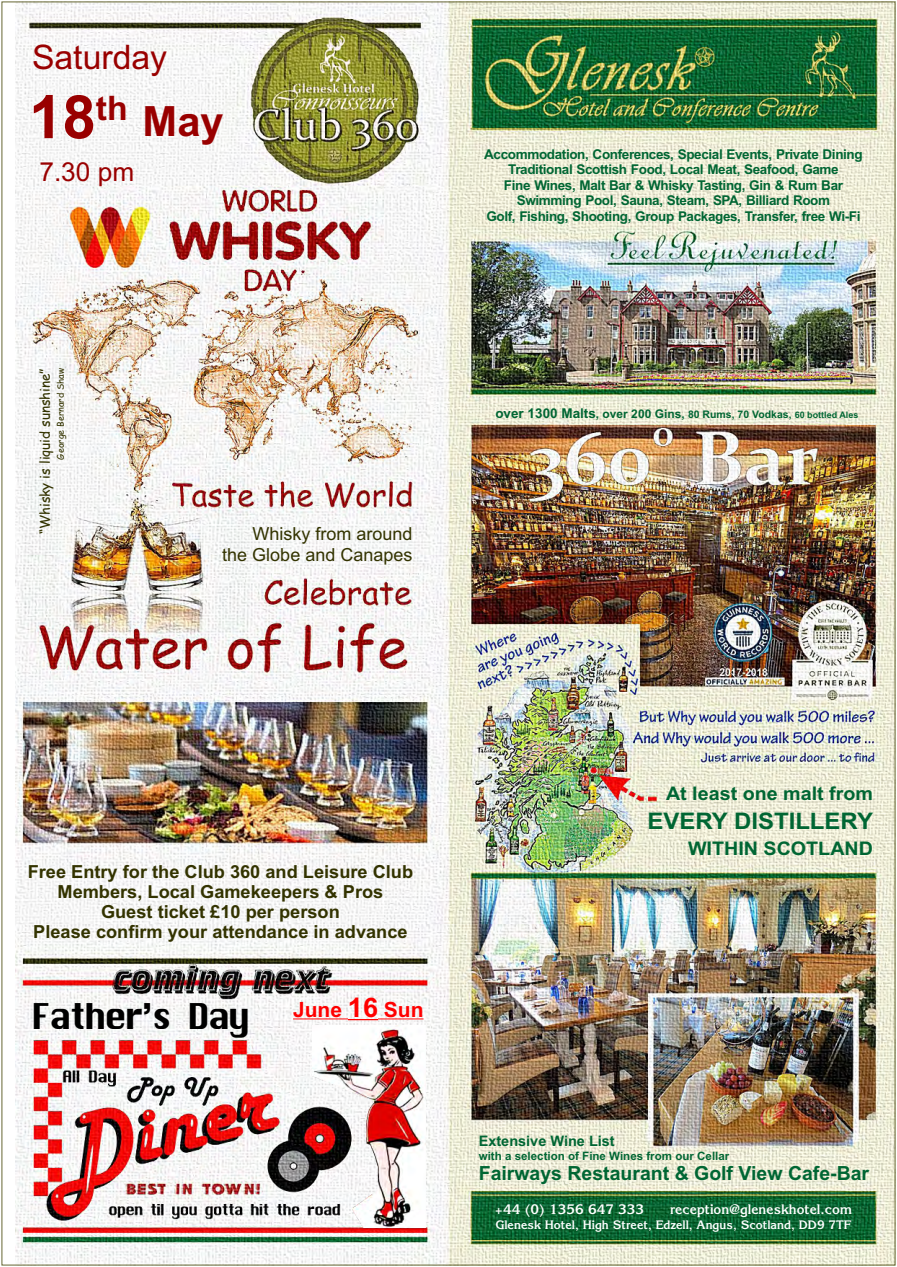
<style>
.page{position:relative;width:897px;height:1267px;background:#fff}
.page>*{position:absolute;margin:0;border:0;box-sizing:border-box;transform-origin:0 0}
.t1{font:700 41.7px "Arial";color:#900}
.t2{font:35.7px "Chicago Plain";color:#000}
.t3{font:33.75px "Arial";color:#900}
.t4{font:700 33.75px "Arial";color:#900}
.t5{font:26.25px "Arial";color:#900}
.t6{font:700 22.8px "Arial";color:#063;scale:1.05 1}
.t7{font:700 21px "Arial";color:#f00}
.t8{font:700 19.5px "Arial";color:#063}
.t9{font:700 18.75px "Arial";color:#063;scale:1.05 1}
.t10{font:700 18px/20.1px "Arial";color:#330;text-align:center}
.t11{font:18px/20.1px "Arial";color:#330;text-align:right}
.t12{font:700 14.55px "Arial";color:#063}
.t13{font:700 13.5px/15.5px "Arial";letter-spacing:-.03em;color:#063;text-align:center}
.t14{font:700 13.5px "AG Kornelia";color:#fff}
.t15{font:13.5px "Comic Sans MS";color:#330}
.t16{font:700 12px "AG Kornelia";color:#fff}
.t17{font:700 11.55px "Arial";color:#063}
.t18{font:700 10.5px "Arial";color:#063}
.t19{font:9px "Comic Sans MS";color:#330}
.s1{font-size:60px}
.s2{font-size:13.5px}
.s3{font-size:12px}
.s4{font-size:9px}
.s5{font-size:27px}
</style>
<div class="page">
<img style="left:15px;top:3px;width:878px;height:1260px">
<img style="left:312px;top:1025px;width:113px;height:202px">
<hr style="left:293px;top:1018px;width:55px;height:1px;background:#f00">
<hr style="left:378px;top:1018px;width:45px;height:1px;background:#f00">
<hr style="left:348px;top:1019px;width:30px;height:1px;background:#f00">
<h3 class="t3" style="left:32px;top:45px;width:137px">Saturday</h3>
<h3 class="t4" style="left:96px;top:95px;width:33px">th</h3>
<h1 class="t1" style="left:29px;top:106px;width:196px"><span class="s1">18</span> May</h1>
<h3 class="t5" style="left:39px;top:161px;width:96px">7.30 pm</h3>
<p class="t15" style="left:39px;top:534px;width:168px;rotate:-90deg">“Whisky is liquid sunshine”</p>
<p class="t19" style="left:56px;top:459px;width:93px;rotate:-90deg">George Bernard Shaw</p>
<h3 class="t11" style="left:222px;top:526px;width:192px">Whisky from around<br>the Globe and Canapes</h3>
<p class="t13" style="left:484px;top:148px;width:380px">Accommodation, Conferences, Special Events, Private Dining Traditional Scottish Food, Local Meat, Seafood, Game<br>Fine Wines, Malt Bar &amp; Whisky Tasting, Gin &amp; Rum Bar Swimming Pool, Sauna, Steam, SPA, Billiard Room<br>Golf, Fishing, Shooting, Group Packages, Transfer, free Wi-Fi</p>
<p class="t18" style="left:495px;top:410px;width:364px"><span class="s2">over 1300 Malts</span><span class="s3">, over 200 Gins,</span> 80 Rums, 70 Vodkas, <span class="s4">60 bottled Ales</span></p>
<h3 class="t10" style="left:28px;top:863px;width:387px">Free Entry for the Club 360 and Leisure Club Members, Local Gamekeepers &amp; Pros<br>Guest ticket £10 per person<br>Please confirm your attendance in advance</h3>
<h2 class="t2" style="left:31px;top:1004px;width:218px">Father’s Day</h2>
<h3 class="t7" style="left:293px;top:1001px;width:132px">June <span class="s5">16</span> Sun</h3>
<h3 class="t9" style="left:666px;top:787px;width:199px">At least one malt from</h3>
<h3 class="t6" style="left:647px;top:812px;width:216px">EVERY DISTILLERY</h3>
<h3 class="t9" style="left:688px;top:841px;width:178px">WITHIN SCOTLAND</h3>
<p class="t12" style="left:479px;top:1135px;width:137px">Extensive Wine List</p>
<p class="t17" style="left:479px;top:1151px;width:252px">with a selection of Fine Wines from our Cellar</p>
<h3 class="t8" style="left:479px;top:1165px;width:392px">Fairways Restaurant &amp; Golf View Cafe-Bar</h3>
<p class="t14" style="left:494px;top:1204px;width:151px">+44 (0) 1356 647 333</p>
<p class="t14" style="left:670px;top:1204px;width:184px">reception@gleneskhotel.com</p>
<p class="t16" style="left:495px;top:1220px;width:358px">Glenesk Hotel, High Street, Edzell, Angus, Scotland, DD9 7TF</p>
</div>
